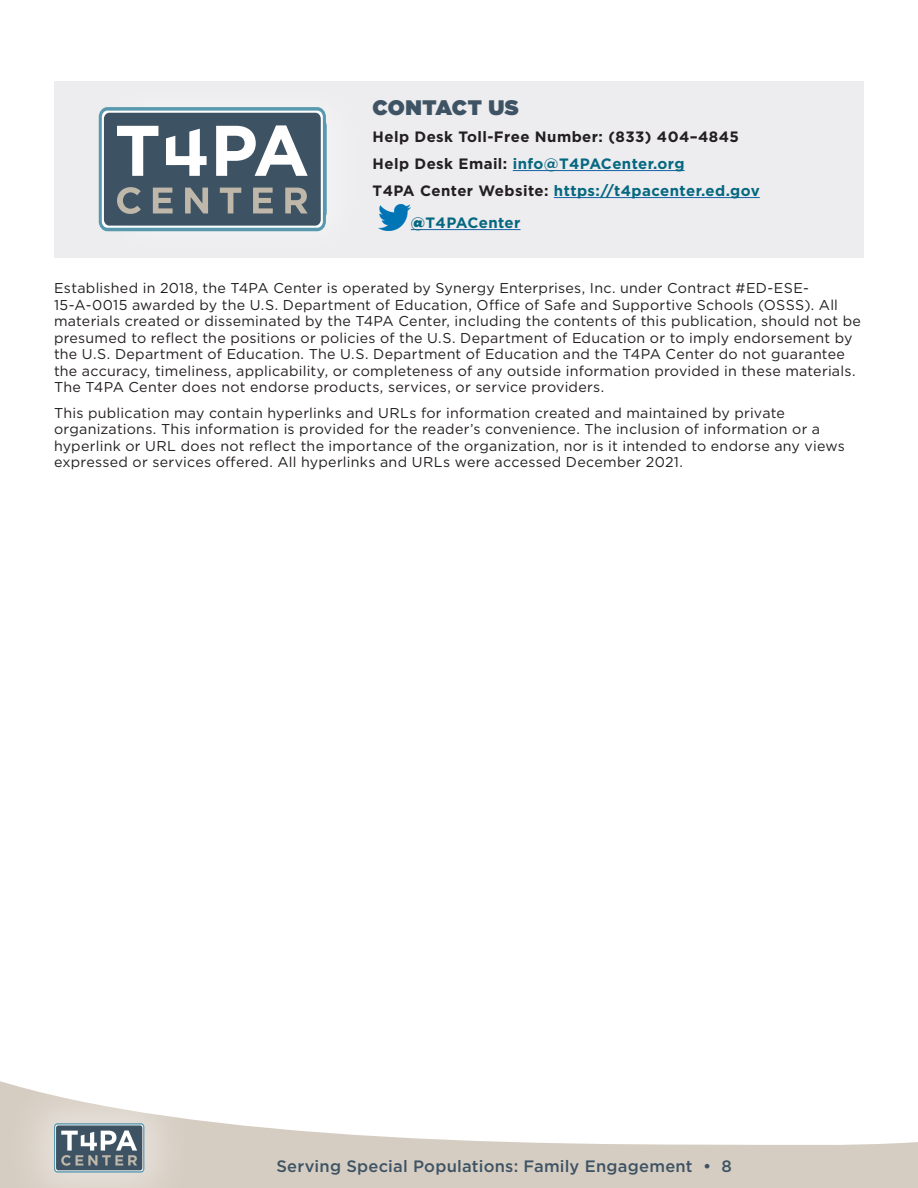
<style>
.page{position:relative;width:918px;height:1188px;background:#fff}
.page>*{position:absolute;margin:0;border:0;box-sizing:border-box;transform-origin:0 0}
.t1{font:900 21px "Gotham";letter-spacing:.03em;color:#3e5364}
.t2{font:500 16.5px "Gotham";letter-spacing:.015em;color:#3e5364}
.t3{font:700 15px "Gotham";letter-spacing:.03em;color:#056880}
.t4{font:700 15px "Gotham";letter-spacing:.03em;color:#231f20}
.t5{font:14.25px/16.5px "Gotham";letter-spacing:.02em;color:#231f20}
.s1{color:#231f20}
.s2{font-weight:900}
</style>
<div class="page">
<svg style="left:0;top:1081px;width:918px;height:107px"></svg>
<div style="left:4px;top:1073px;width:191px;height:115px;background:#fff;opacity:.4"></div>
<svg style="left:54px;top:1123px;width:90px;height:50px;background:#70828e"></svg>
<div style="left:54px;top:81px;width:810px;height:176px;background:#edecee"></div>
<div style="left:97px;top:76px;width:272px;height:187px;background:#fff;opacity:.4"></div>
<svg style="left:99px;top:107px;width:228px;height:124px;background:#6f828e"></svg>
<hr style="left:513px;top:170px;width:172px;height:1px;background:#1663a7">
<hr style="left:554px;top:197px;width:206px;height:1px;background:#1663a7">
<hr style="left:411px;top:229px;width:110px;height:1px;background:#1663a7">
<img style="left:378px;top:204px;width:32px;height:27px">
<h2 class="t1" style="left:373px;top:93px;width:148px">CONTACT US</h2>
<p class="t4" style="left:373px;top:127px;width:368px">Help Desk Toll-Free Number: (833) 404–4845</p>
<p class="t3" style="left:373px;top:154px;width:314px"><span class="s1">Help Desk Email:</span> info@T4PACenter.org</p>
<p class="t3" style="left:373px;top:181px;width:389px"><span class="s1">T4PA Center Website:</span> https://t4pacenter.ed.gov</p>
<p class="t3" style="left:411px;top:213px;width:111px"><span class="s2">@</span>T4PACenter</p>
<p class="t5" style="left:54px;top:280px;width:809px">Established in 2018, the T4PA Center is operated by Synergy Enterprises, Inc. under Contract #ED-ESE-15-A-0015 awarded by the U.S. Department of Education, Ofce of Safe and Supportive Schools (OSSS). All materials created or disseminated by the T4PA Center, including the contents of this publication, should not be presumed to refect the positions or policies of the U.S. Department of Education or to imply endorsement by the U.S. Department of Education. The U.S. Department of Education and the T4PA Center do not guarantee the accuracy, timeliness, applicability, or completeness of any outside information provided in these materials.<br>The T4PA Center does not endorse products, services, or service providers.</p>
<p class="t5" style="left:54px;top:404px;width:792px">This publication may contain hyperlinks and URLs for information created and maintained by private organizations. This information is provided for the reader’s convenience. The inclusion of information or a hyperlink or URL does not refect the importance of the organization, nor is it intended to endorse any views expressed or services ofered. All hyperlinks and URLs were accessed December 2021.</p>
<p class="t2" style="left:276px;top:1155px;width:457px">Serving Special Populations: Family Engagement • 8</p>
</div>
